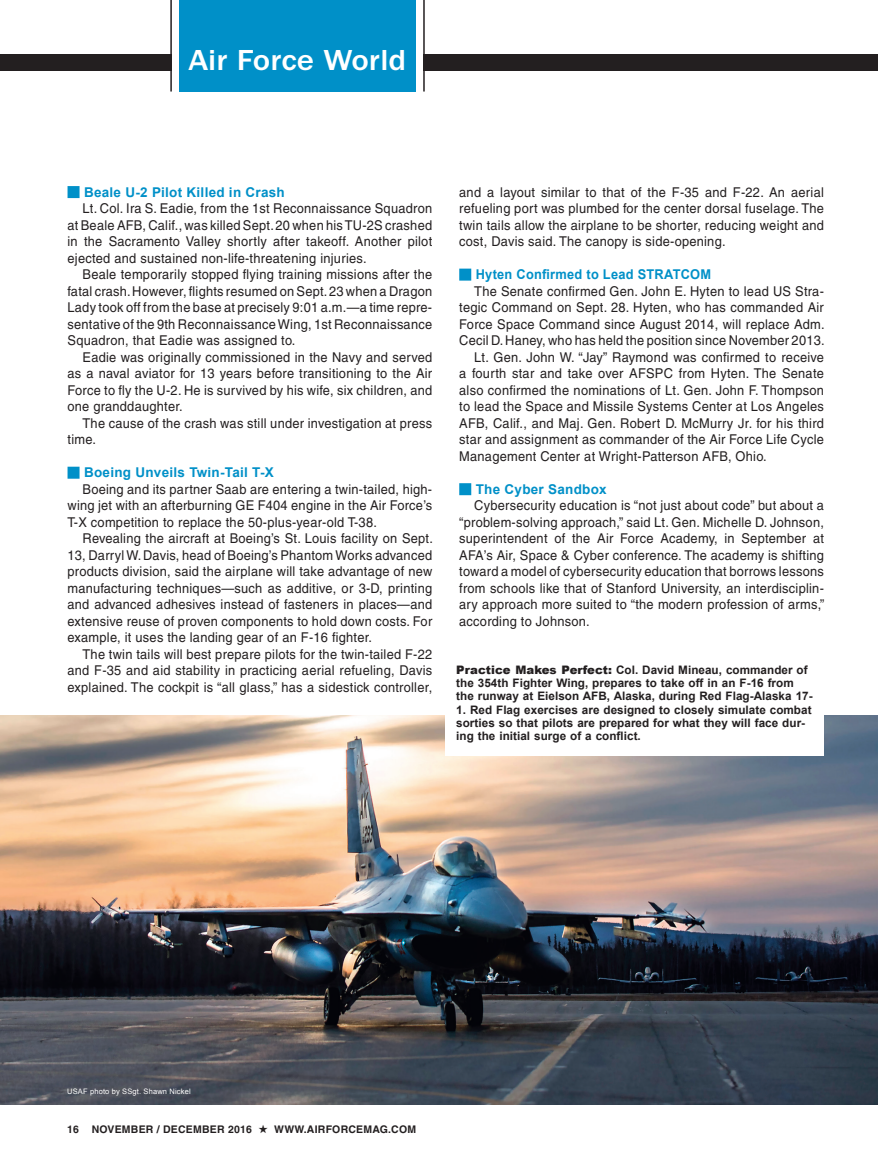
<style>
.page{position:relative;width:878px;height:1175px;background:#fff}
.page>*{position:absolute;margin:0;border:0;box-sizing:border-box;transform-origin:0 0}
.Dept_Bar_Head{font:500 30px "Franklin Gothic";color:#fff;scale:1.1 1}
.Body_Text{font:13.5px/16.5px "Helvetica";letter-spacing:.02em;color:#231f20;text-align:justify;scale:.95 1}
.Subhead{font:700 13.5px "Arial";letter-spacing:.02em;color:#0090c8}
.Subhead-2{font:700 13.5px "Arial";letter-spacing:.02em;color:#0090c8;scale:.95 1}
.t1{font:700 11.7px/13.2px "Arial";letter-spacing:.005em;color:#231f20}
.t2{font:700 10.5px "Helvetica";letter-spacing:.02em;color:#231f20}
.Credit{font:7.5px "Arial";letter-spacing:.02em;color:#fff}
.s1{font-weight:900}
</style>
<div class="page">
<div style="left:68px;top:186px;width:12px;height:12px;background:#0090c8"></div>
<div style="left:68px;top:466px;width:12px;height:12px;background:#0090c8"></div>
<div style="left:0;top:54px;width:172px;height:16px;background:#231f20"></div>
<div style="left:179px;top:0;width:236px;height:92px;background:#0090c8"></div>
<hr style="left:423px;top:0;width:1px;height:92px;background:#231f20">
<hr style="left:170px;top:0;width:2px;height:92px;background:#231f20">
<div style="left:423px;top:54px;width:455px;height:16px;background:#231f20"></div>
<img style="left:0;top:715px;width:877px;height:389px">
<div style="left:459px;top:268px;width:12px;height:12px;background:#0090c8"></div>
<div style="left:459px;top:483px;width:12px;height:12px;background:#0090c8"></div>
<div style="left:446px;top:655px;width:378px;height:100px;background:#fff"></div>
<p class="Dept_Bar_Head" style="left:188px;top:43px;width:200px">Air Force World</p>
<p class="Subhead" style="left:84px;top:184px;width:202px">Beale U-2 Pilot Killed in Crash</p>
<p class="Body_Text" style="left:68px;top:200px;width:385px;text-indent:15px">Lt. Col. Ira S. Eadie, from the 1st Reconnaissance Squadron at Beale AFB, Calif., was killed Sept. 20 when his TU-2S crashed in the Sacramento Valley shortly after takeoff. Another pilot ejected and sustained non-life-threatening injuries.</p>
<p class="Body_Text" style="left:68px;top:266px;width:385px;text-indent:15px">Beale temporarily stopped flying training missions after the fatal crash. However, flights resumed on Sept. 23 when a Dragon Lady took off from the base at precisely 9:01 a.m.—a time repre&shy;sentative of the 9th Reconnaissance Wing, 1st Reconnaissance Squadron, that Eadie was assigned to.</p>
<p class="Body_Text" style="left:68px;top:348px;width:385px;text-indent:15px">Eadie was originally commissioned in the Navy and served as a naval aviator for 13 years before transitioning to the Air Force to fly the U-2. He is survived by his wife, six children, and one granddaughter.</p>
<p class="Body_Text" style="left:68px;top:414px;width:385px;text-indent:15px">The cause of the crash was still under investigation at press time.</p>
<p class="Subhead" style="left:84px;top:465px;width:191px">Boeing Unveils Twin-Tail T-X</p>
<p class="Body_Text" style="left:68px;top:480px;width:385px;text-indent:15px">Boeing and its partner Saab are entering a twin-tailed, high&shy;wing jet with an afterburning GE F404 engine in the Air Force’s T-X competition to replace the 50-plus-year-old T-38.</p>
<p class="Body_Text" style="left:68px;top:530px;width:386px;text-indent:15px">Revealing the aircraft at Boeing’s St. Louis facility on Sept.<br>13, Darryl W. Davis, head of Boeing’s Phantom Works advanced products division, said the airplane will take advantage of new manufacturing techniques—such as additive, or 3-D, printing and advanced adhesives instead of fasteners in places—and extensive reuse of proven components to hold down costs. For example, it uses the landing gear of an F-16 fighter.</p>
<p class="Body_Text" style="left:68px;top:645px;width:385px;text-indent:15px">The twin tails will best prepare pilots for the twin-tailed F-22 and F-35 and aid stability in practicing aerial refueling, Davis explained. The cockpit is “all glass,” has a sidestick controller,</p>
<p class="Body_Text" style="left:459px;top:183px;width:385px">and a layout similar to that of the F-35 and F-22. An aerial refueling port was plumbed for the center dorsal fuselage. The twin tails allow the airplane to be shorter, reducing weight and cost, Davis said. The canopy is side-opening.</p>
<p class="Subhead-2" style="left:476px;top:267px;width:249px">Hyten Confirmed to Lead STRATCOM</p>
<p class="Body_Text" style="left:459px;top:282px;width:386px;text-indent:15px">The Senate confirmed Gen. John E. Hyten to lead US Stra&shy;tegic Command on Sept. 28. Hyten, who has commanded Air Force Space Command since August 2014, will replace Adm.<br>Cecil D. Haney, who has held the position since November 2013.</p>
<p class="Body_Text" style="left:459px;top:348px;width:385px;text-indent:15px">Lt. Gen. John W. “Jay” Raymond was confirmed to receive a fourth star and take over AFSPC from Hyten. The Senate also confirmed the nominations of Lt. Gen. John F. Thompson to lead the Space and Missile Systems Center at Los Angeles AFB, Calif., and Maj. Gen. Robert D. McMurry Jr. for his third star and assignment as commander of the Air Force Life Cycle Management Center at Wright-Patterson AFB, Ohio.</p>
<p class="Subhead" style="left:476px;top:481px;width:132px">The Cyber Sandbox</p>
<p class="Body_Text" style="left:459px;top:497px;width:386px;text-indent:15px">Cybersecurity education is “not just about code” but about a “problem-solving approach,” said Lt. Gen. Michelle D. Johnson, superintendent of the Air Force Academy, in September at AFA’s Air, Space &amp; Cyber conference. The academy is shifting toward a model of cybersecurity education that borrows lessons from schools like that of Stanford University, an interdisciplin&shy;ary approach more suited to “the modern profession of arms,” according to Johnson.</p>
<p class="t1" style="left:456px;top:663px;width:358px"><span class="s1">Practice Makes Perfect:</span> Col. David Mineau, commander of the 354th Fighter Wing, prepares to take off in an F-16 from the runway at Eielson AFB, Alaska, during Red Flag-Alaska 17-</p>
<p class="t1" style="left:456px;top:703px;width:357px">1. Red Flag exercises are designed to closely simulate combat sorties so that pilots are prepared for what they will face dur&shy;ing the initial surge of a conflict.</p>
<p class="Credit" style="left:67px;top:1086px;width:125px">USAF photo by SSgt. Shawn Nickel</p>
<p class="t2" style="left:67px;top:1122px;width:13px">16</p>
<p class="t2" style="left:92px;top:1122px;width:326px">NOVEMBER / DECEMBER 2016 ★ WWW.AIRFORCEMAG.COM</p>
</div>
